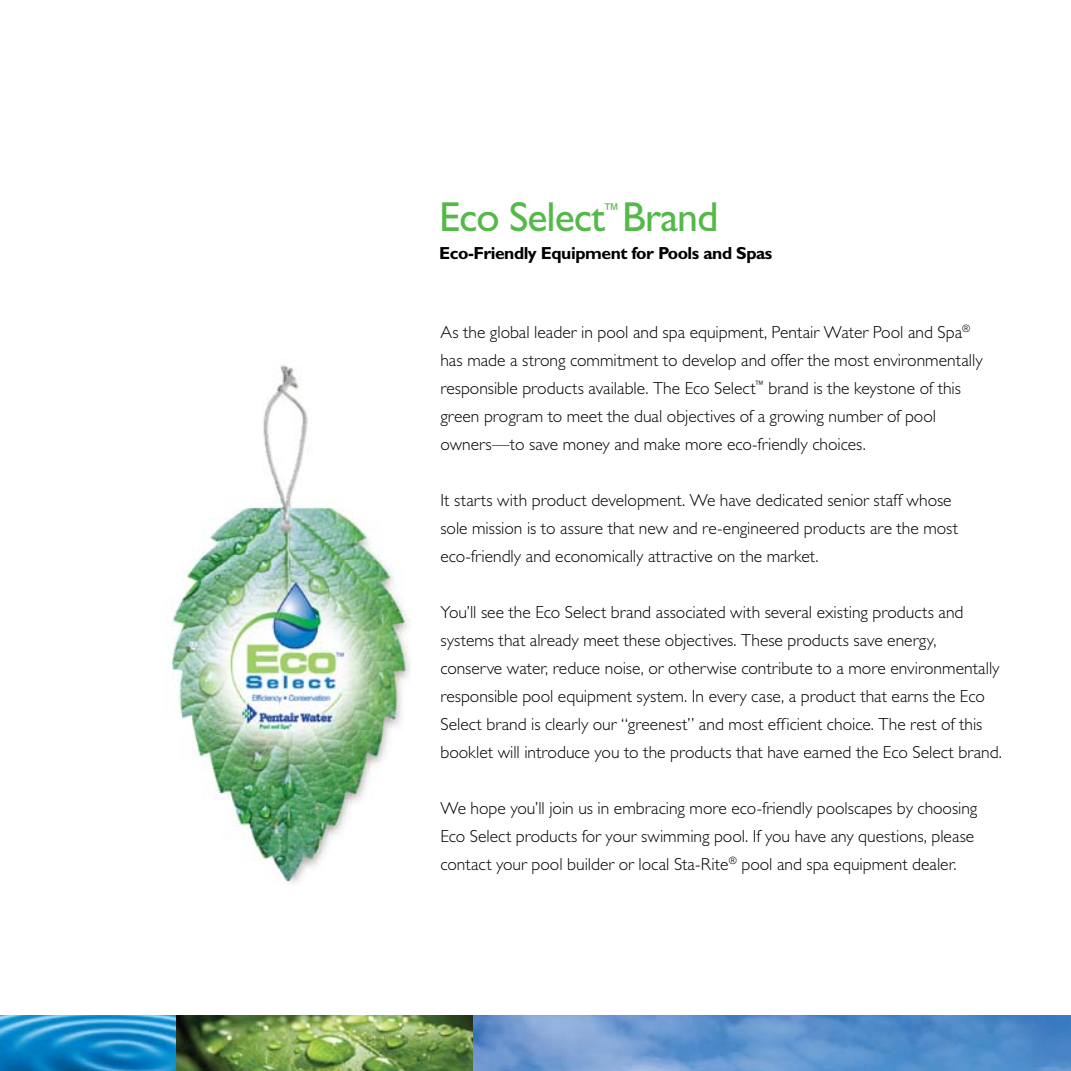
<style>
.page{position:relative;width:1071px;height:1071px;background:#fff}
.page>*{position:absolute;margin:0;border:0;box-sizing:border-box;transform-origin:0 0}
.t1{font:42px "Gill Sans Std";letter-spacing:-.025em;color:#54b948}
.t2{font:300 17.5px/28px "Gill Sans Std";color:#000}
.t3{font:700 17.5px "Gill Sans Std";letter-spacing:-.025em;color:#000}
.t4{font:16.28px "Gill Sans Std";color:#54b948}
</style>
<div class="page">
<img style="left:171px;top:365px;width:240px;height:518px">
<img style="left:176px;top:1016px;width:297px;height:55px">
<img style="left:0;top:1016px;width:176px;height:55px">
<img style="left:473px;top:1016px;width:598px;height:55px">
<h1 class="t1" style="left:439px;top:193px;width:281px">Eco Select Brand</h1>
<p class="t4" style="left:603px;top:200px;width:18px">™</p>
<p class="t3" style="left:439px;top:243px;width:335px">Eco-Friendly Equipment for Pools and Spas</p>
<p class="t2" style="left:440px;top:318px;width:544px">As the global leader in pool and spa equipment, Pentair Water Pool and Spa<sup>® </sup>has made a strong commitment to develop and offer the most environmentally responsible products available. The Eco Select<sup>™</sup> brand is the keystone of this green program to meet the dual objectives of a growing number of pool owners—to save money and make more eco-friendly choices.</p>
<p class="t2" style="left:440px;top:486px;width:519px">It starts with product development. We have dedicated senior staff whose sole mission is to assure that new and re-engineered products are the most eco-friendly and economically attractive on the market.</p>
<p class="t2" style="left:440px;top:598px;width:563px">You’ll see the Eco Select brand associated with several existing products and systems that already meet these objectives. These products save energy, conserve water, reduce noise, or otherwise contribute to a more environmentally responsible pool equipment system. In every case, a product that earns the Eco Select brand is clearly our “greenest” and most efficient choice. The rest of this booklet will introduce you to the products that have earned the Eco Select brand.</p>
<p class="t2" style="left:440px;top:794px;width:538px">We hope you’ll join us in embracing more eco-friendly poolscapes by choosing<br>Eco Select products for your swimming pool. If you have any questions, please contact your pool builder or local Sta-Rite<sup>®</sup> pool and spa equipment dealer.</p>
</div>
